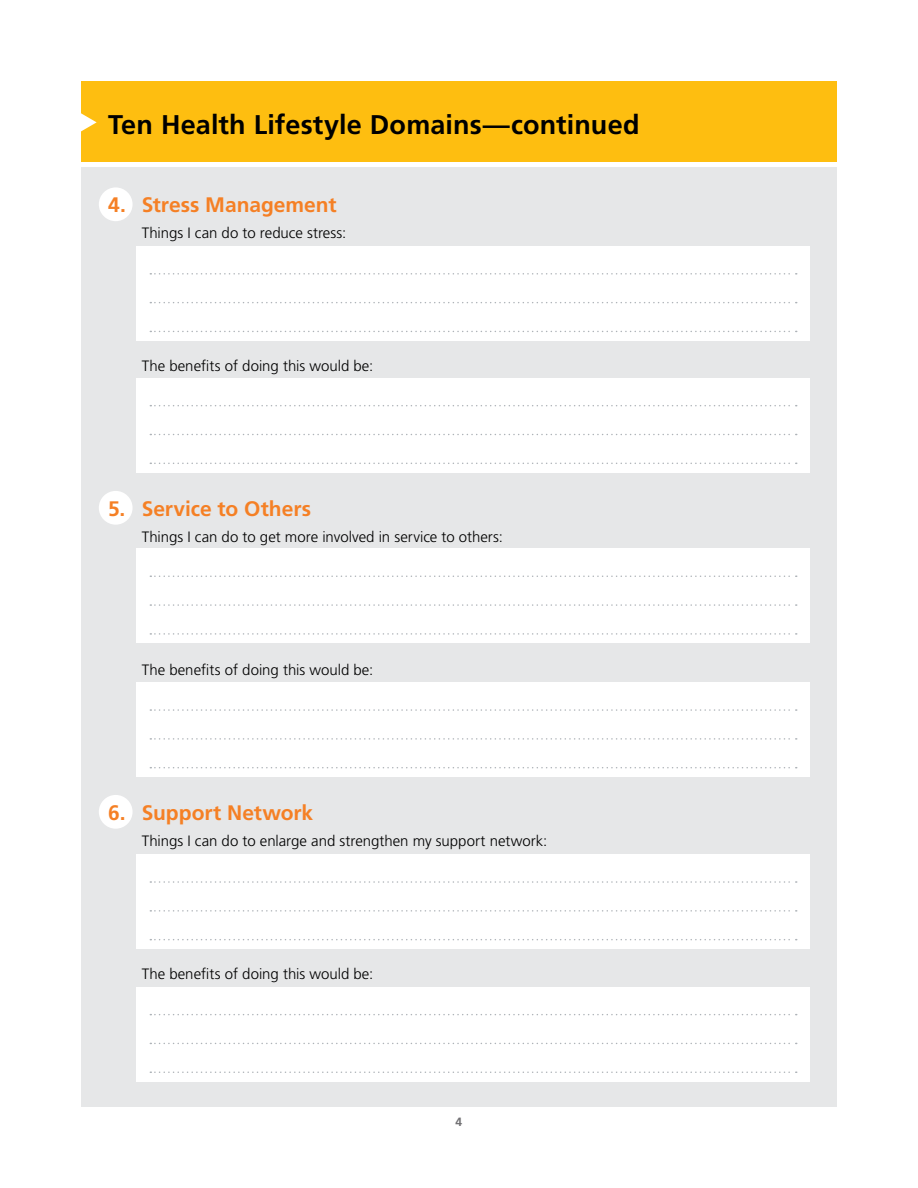
<style>
.page{position:relative;width:918px;height:1188px;background:#fff}
.page>*{position:absolute;margin:0;border:0;box-sizing:border-box;transform-origin:0 0}
.t1{font:700 27px "Frutiger LT Std";letter-spacing:.005em;color:#000}
.t2{font:700 21px "Frutiger LT Std";color:#f58025}
.t3{font:300 15px "Frutiger LT Std";color:#000}
.t4{font:700 12px "Frutiger LT Std";color:#717073}
</style>
<div class="page">
<div style="left:81px;top:167px;width:756px;height:940px;background:#e6e7e8"></div>
<div style="left:81px;top:81px;width:756px;height:81px;background:#febe10"></div>
<svg style="left:81px;top:113px;width:16px;height:19px"></svg>
<div style="left:99px;top:187px;width:34px;height:34px;background:#fff;border-radius:50%"></div>
<div style="left:99px;top:491px;width:34px;height:34px;background:#fff;border-radius:50%"></div>
<div style="left:99px;top:795px;width:34px;height:34px;background:#fff;border-radius:50%"></div>
<div style="left:136px;top:246px;width:674px;height:95px;background:#fff"></div>
<svg style="left:150px;top:273px;width:647px;height:2px"></svg>
<svg style="left:150px;top:331px;width:647px;height:1px"></svg>
<svg style="left:150px;top:302px;width:647px;height:1px"></svg>
<div style="left:136px;top:378px;width:674px;height:95px;background:#fff"></div>
<svg style="left:150px;top:405px;width:647px;height:1px"></svg>
<svg style="left:150px;top:463px;width:647px;height:1px"></svg>
<svg style="left:150px;top:434px;width:647px;height:1px"></svg>
<div style="left:136px;top:549px;width:674px;height:94px;background:#fff"></div>
<svg style="left:150px;top:576px;width:647px;height:1px"></svg>
<svg style="left:150px;top:633px;width:647px;height:2px"></svg>
<svg style="left:150px;top:604px;width:647px;height:2px"></svg>
<div style="left:136px;top:682px;width:674px;height:95px;background:#fff"></div>
<svg style="left:150px;top:709px;width:647px;height:2px"></svg>
<svg style="left:150px;top:767px;width:647px;height:1px"></svg>
<svg style="left:150px;top:738px;width:647px;height:2px"></svg>
<div style="left:136px;top:854px;width:674px;height:95px;background:#fff"></div>
<svg style="left:150px;top:881px;width:647px;height:2px"></svg>
<svg style="left:150px;top:939px;width:647px;height:1px"></svg>
<svg style="left:150px;top:910px;width:647px;height:2px"></svg>
<div style="left:136px;top:987px;width:674px;height:95px;background:#fff"></div>
<svg style="left:150px;top:1014px;width:647px;height:1px"></svg>
<svg style="left:150px;top:1072px;width:647px;height:1px"></svg>
<svg style="left:150px;top:1043px;width:647px;height:1px"></svg>
<h1 class="t1" style="left:108px;top:108px;width:533px">Ten Health Lifestyle Domains—continued</h1>
<h2 class="t2" style="left:108px;top:192px;width:230px">4. Stress Management</h2>
<p class="t3" style="left:142px;top:224px;width:206px">Things I can do to reduce stress:</p>
<p class="t3" style="left:142px;top:357px;width:233px">The benefits of doing this would be:</p>
<h2 class="t2" style="left:108px;top:496px;width:205px">5. Service to Others</h2>
<p class="t3" style="left:142px;top:528px;width:363px">Things I can do to get more involved in service to others:</p>
<p class="t3" style="left:142px;top:661px;width:233px">The benefits of doing this would be:</p>
<h2 class="t2" style="left:108px;top:801px;width:207px">6. Support Network</h2>
<p class="t3" style="left:142px;top:833px;width:407px">Things I can do to enlarge and strengthen my support network:</p>
<p class="t3" style="left:142px;top:966px;width:233px">The benefits of doing this would be:</p>
<p class="t4" style="left:456px;top:1115px;width:8px">4</p>
</div>
